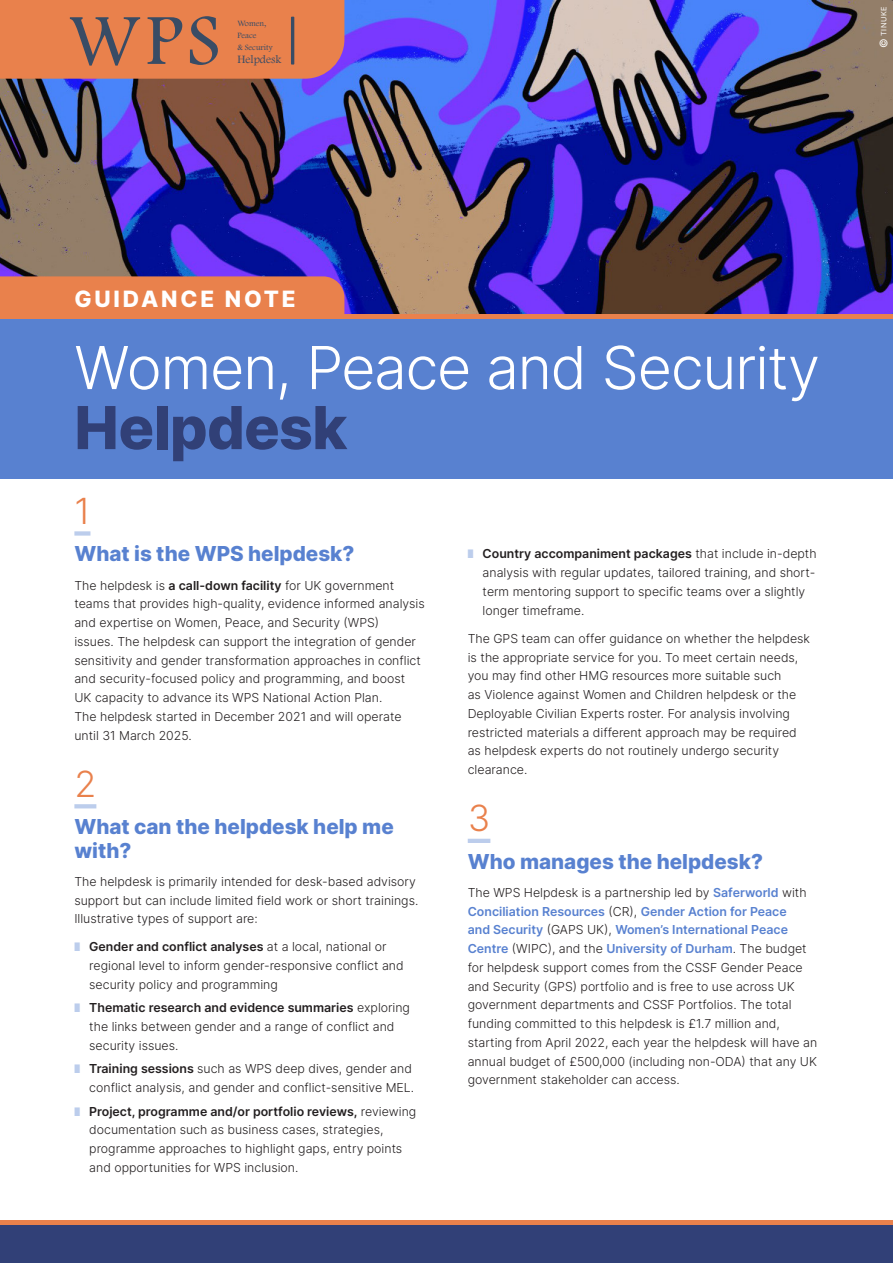
<style>
.page{position:relative;width:893px;height:1263px;background:#fff}
.page>*{position:absolute;margin:0;border:0;box-sizing:border-box;transform-origin:0 0}
.t1{font:74.7px "Footlight MT Light";color:#394c65}
.main_text{font:300 59.25px/60px "Inter";letter-spacing:-.025em;color:#fff}
.section_number{font:300 36px "Inter";color:#e9814c}
.main_text-2{font:800 22.5px "Inter";letter-spacing:.125em;color:#fff}
.section_heading{font:800 20.7px/23.4px "Inter";color:#5881d0}
.main_text-3{font:300 12.3px/18.8px "Inter";color:#231f20}
.bullet_point{font:300 12.3px/18.8px "Inter";color:#231f20}
.t2{font:11.7px "Footlight MT Light";color:#394c65}
.main_text-4{font:10.5px "Inter";color:#fff}
.t3{font:8.4px/11.7px "Footlight MT Light";color:#394c65}
.main_text-5{font:7.35px "Inter";letter-spacing:.07em;color:#fff}
.s1{font-weight:800;color:#314077}
.s2{font-weight:600}
.s3{color:#bccdec}
.s4{font-weight:600;color:#5881d0}
</style>
<div class="page">
<div style="left:74px;top:531px;width:16px;height:5px;background:#bccdec"></div>
<svg style="left:74px;top:804px;width:22px;height:4px"></svg>
<hr style="left:468px;top:839px;width:22px;height:4px;background:#bccdec">
<img style="left:0;top:0;width:893px;height:315px">
<div style="left:0;top:319px;width:893px;height:159px;background:#5881d0"></div>
<hr style="left:0;top:315px;width:893px;height:4px;background:#e9814c">
<div style="left:0;top:276px;width:344px;height:39px;background:#e9814c"></div>
<div style="left:0;top:1225px;width:893px;height:38px;background:#314077"></div>
<div style="left:0;top:1220px;width:893px;height:5px;background:#e9814c"></div>
<div style="left:0;top:0;width:344px;height:79px;background:#e9814c"></div>
<hr style="left:291px;top:17px;width:3px;height:48px;background:#394c65">
<p class="t1" style="left:68px;top:-4px;width:154px">WPS</p>
<p class="main_text-5" style="left:879px;top:36px;width:31px;rotate:-90deg">tinuke</p>
<p class="t3" style="left:237px;top:18px;width:37px">Women,<br>Peace<br>&amp; Security</p>
<p class="t2" style="left:237px;top:53px;width:45px">Helpdesk</p>
<p class="main_text-4" style="left:876px;top:48px;width:11px;rotate:-90deg">©</p>
<p class="main_text-2" style="left:74px;top:282px;width:223px">GUIDANCE NOTE</p>
<p class="main_text" style="left:74px;top:336px;width:747px">Women, Peace and Security<br><span class="s1">Helpdesk</span></p>
<p class="section_number" style="left:74px;top:485px;width:18px">1</p>
<p class="section_heading" style="left:74px;top:542px;width:282px">What is the WPS helpdesk?</p>
<p class="main_text-3" style="left:74px;top:575px;width:352px">The helpdesk is <span class="s2">a call-down facility</span> for UK government teams that provides high-quality, evidence informed analysis and expertise on Women, Peace, and Security (WPS)<br>issues. The helpdesk can support the integration of gender sensitivity and gender transformation approaches in conflict and security-focused policy and programming, and boost UK capacity to advance its WPS National Action Plan.<br>The helpdesk started in December 2021 and will operate until 31 March 2025.</p>
<p class="section_number" style="left:74px;top:757px;width:23px">2</p>
<p class="section_heading" style="left:74px;top:814px;width:321px">What can the helpdesk help me with?</p>
<p class="main_text-3" style="left:74px;top:872px;width:345px">The helpdesk is primarily intended for desk-based advisory support but can include limited field work or short trainings.<br>Illustrative types of support are:</p>
<p class="bullet_point" style="left:89px;top:937px;width:316px;text-indent:-15px"><span class="s3">■</span> <span class="s2">Gender and conflict analyses</span> at a local, national or regional level to inform gender-responsive conflict and security policy and programming</p>
<p class="bullet_point" style="left:89px;top:998px;width:322px;text-indent:-15px"><span class="s3">■</span> <span class="s2">Thematic research and evidence summaries</span> exploring the links between gender and a range of conflict and security issues.</p>
<p class="bullet_point" style="left:74px;top:1059px;width:341px;text-align:right"><span class="s3">■</span> <span class="s2">Training sessions</span> such as WPS deep dives, gender and conflict analysis, and gender and conflict-sensitive MEL.</p>
<p class="bullet_point" style="left:89px;top:1101px;width:329px;text-indent:-15px"><span class="s3">■</span> <span class="s2">Project, programme and/or portfolio reviews,</span> reviewing documentation such as business cases, strategies, programme approaches to highlight gaps, entry points and opportunities for WPS inclusion.</p>
<p class="bullet_point" style="left:483px;top:544px;width:336px;text-indent:-15px"><span class="s3">■</span> <span class="s2">Country accompaniment packages</span> that include in-depth analysis with regular updates, tailored training, and short&shy;term mentoring support to specific teams over a slightly longer timeframe.</p>
<p class="main_text-3" style="left:468px;top:629px;width:344px">The GPS team can offer guidance on whether the helpdesk is the appropriate service for you. To meet certain needs, you may find other HMG resources more suitable such<br>as Violence against Women and Children helpdesk or the Deployable Civilian Experts roster. For analysis involving restricted materials a different approach may be required as helpdesk experts do not routinely undergo security clearance.</p>
<p class="section_number" style="left:468px;top:792px;width:24px">3</p>
<p class="section_heading" style="left:468px;top:849px;width:297px">Who manages the helpdesk?</p>
<p class="main_text-3" style="left:468px;top:883px;width:351px">The WPS Helpdesk is a partnership led by <span class="s4">Saferworld</span> with <span class="s4">Conciliation Resources</span> (CR), <span class="s4">Gender Action for Peace<br>and Security</span> (GAPS UK), <span class="s4">Women’s International Peace Centre</span> (WIPC), and the <span class="s4">University of Durham</span>. The budget for helpdesk support comes from the CSSF Gender Peace and Security (GPS) portfolio and is free to use across UK government departments and CSSF Portfolios. The total funding committed to this helpdesk is £1.7 million and, starting from April 2022, each year the helpdesk will have an annual budget of £500,000 (including non-ODA) that any UK government stakeholder can access.</p>
</div>
